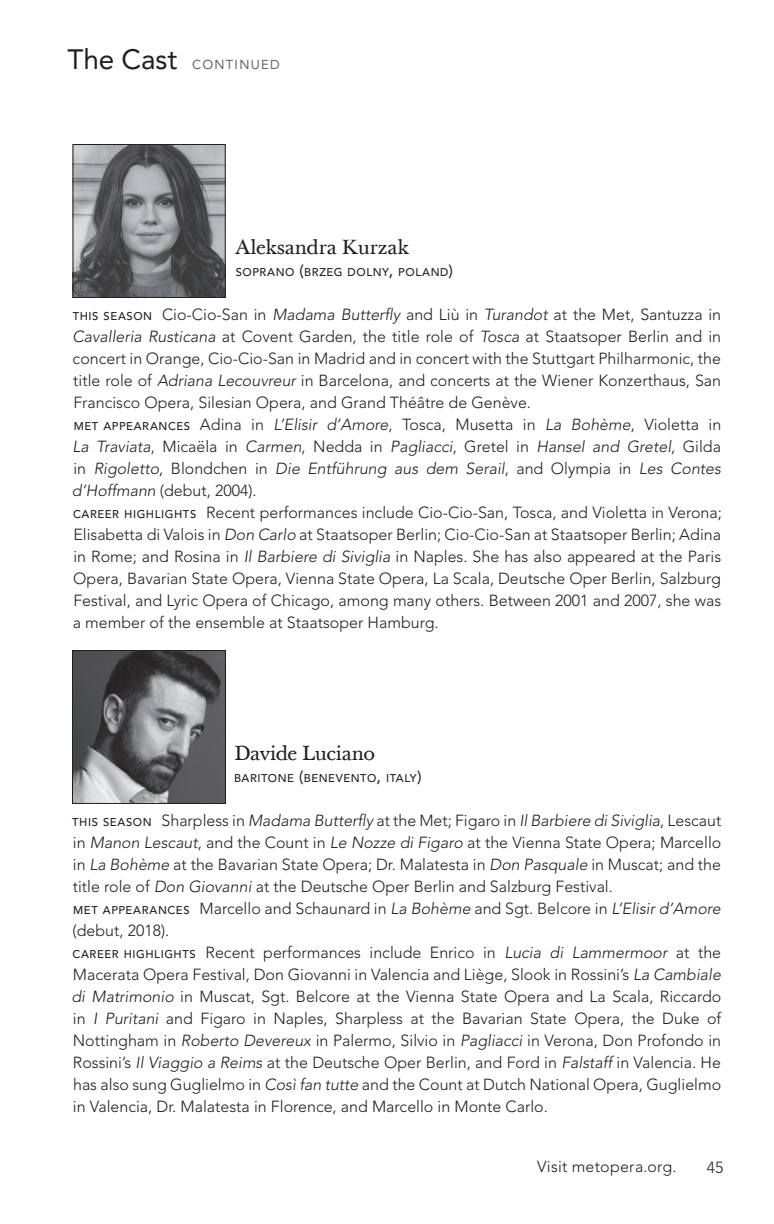
<style>
.page{position:relative;width:774px;height:1224px;background:#fff}
.page>*{position:absolute;margin:0;border:0;box-sizing:border-box;transform-origin:0 0}
.t1{font:20px "Baskerville Ten";letter-spacing:-.015em;color:#231f20}
.t2{font:300 16px/22px "Avenir LT Pro";color:#231f20}
.t3{font:300 16px "Avenir LT Pro";letter-spacing:.02em;color:#231f20}
.t4{font:13px "Avenir LT Pro";letter-spacing:.1em;color:#636366}
.t5{font:500 11.2px "Avenir LT Pro";letter-spacing:.05em;color:#231f20}
.s1{font-size:28px;color:#231f20}
.s2{font-size:16px}
.s3{font-weight:500;font-size:11.2px}
.s4{font-style:italic}
</style>
<div class="page">
<img style="left:74px;top:146px;width:150px;height:150px">
<div style="left:72px;top:144px;width:154px;height:154px;border:1px solid #231f20"></div>
<img style="left:74px;top:652px;width:150px;height:150px">
<div style="left:72px;top:650px;width:154px;height:154px;border:1px solid #231f20"></div>
<p class="t4" style="left:68px;top:57px;width:214px"><span class="s1">The Cast</span> CONTINUED</p>
<p class="t1" style="left:236px;top:235px;width:175px">Aleksandra Kurzak</p>
<p class="t5" style="left:236px;top:265px;width:219px">SOPRANO <span class="s2">(</span>BRZEG DOLNY<span class="s2">,</span> POLAND<span class="s2">)</span></p>
<p class="t2" style="left:72px;top:304px;width:652px"><span class="s3">THIS SEASON</span> Cio-Cio-San in <span class="s4">Madama Butterfly</span> and Liù in <span class="s4">Turandot</span> at the Met, Santuzza in <span class="s4">Cavalleria Rusticana</span> at Covent Garden, the title role of <span class="s4">Tosca</span> at Staatsoper Berlin and in concert in Orange, Cio-Cio-San in Madrid and in concert with the Stuttgart Philharmonic, the title role of <span class="s4">Adriana Lecouvreur</span> in Barcelona, and concerts at the Wiener Konzerthaus, San Francisco Opera, Silesian Opera, and Grand Théâtre de Genève.<br><span class="s3">MET APPEARANCES</span> Adina in <span class="s4">L’Elisir d’Amore</span>, Tosca, Musetta in <span class="s4">La Bohème</span>, Violetta in <span class="s4">La Traviata</span>, Micaëla in <span class="s4">Carmen</span>, Nedda in <span class="s4">Pagliacci</span>, Gretel in <span class="s4">Hansel and Gretel</span>, Gilda in <span class="s4">Rigoletto</span>, Blondchen in <span class="s4">Die Entführung aus dem Serail</span>, and Olympia in <span class="s4">Les Contes d’Hoffmann</span> (debut, 2004).<br><span class="s3">CAREER HIGHLIGHTS</span> Recent performances include Cio-Cio-San, Tosca, and Violetta in Verona; Elisabetta di Valois in <span class="s4">Don Carlo</span> at Staatsoper Berlin; Cio-Cio-San at Staatsoper Berlin; Adina in Rome; and Rosina in <span class="s4">Il Barbiere di Siviglia</span> in Naples. She has also appeared at the Paris Opera, Bavarian State Opera, Vienna State Opera, La Scala, Deutsche Oper Berlin, Salzburg Festival, and Lyric Opera of Chicago, among many others. Between 2001 and 2007, she was a member of the ensemble at Staatsoper Hamburg.</p>
<p class="t1" style="left:234px;top:741px;width:143px">Davide Luciano</p>
<p class="t5" style="left:234px;top:771px;width:189px">BARITONE <span class="s2">(</span>BENEVENTO<span class="s2">,</span> ITALY<span class="s2">)</span></p>
<p class="t2" style="left:71px;top:810px;width:652px"><span class="s3">THIS SEASON</span> Sharpless in <span class="s4">Madama Butterfly</span> at the Met; Figaro in <span class="s4">Il Barbiere di Siviglia</span>, Lescaut in <span class="s4">Manon Lescaut</span>, and the Count in <span class="s4">Le Nozze di Figaro</span> at the Vienna State Opera; Marcello in <span class="s4">La Bohème</span> at the Bavarian State Opera; Dr. Malatesta in <span class="s4">Don Pasquale</span> in Muscat; and the title role of <span class="s4">Don Giovanni</span> at the Deutsche Oper Berlin and Salzburg Festival.<br><span class="s3">MET APPEARANCES</span> Marcello and Schaunard in <span class="s4">La Bohème</span> and Sgt. Belcore in <span class="s4">L’Elisir d’Amore </span>(debut, 2018).<br><span class="s3">CAREER HIGHLIGHTS</span> Recent performances include Enrico in <span class="s4">Lucia di Lammermoor</span> at the Macerata Opera Festival, Don Giovanni in Valencia and Liège, Slook in Rossini’s <span class="s4">La Cambiale di Matrimonio</span> in Muscat, Sgt. Belcore at the Vienna State Opera and La Scala, Riccardo in <span class="s4">I Puritani</span> and Figaro in Naples, Sharpless at the Bavarian State Opera, the Duke of Nottingham in <span class="s4">Roberto Devereux</span> in Palermo, Silvio in <span class="s4">Pagliacci</span> in Verona, Don Profondo in Rossini’s <span class="s4">Il Viaggio a Reims</span> at the Deutsche Oper Berlin, and Ford in <span class="s4">Falstaff</span> in Valencia. He has also sung Guglielmo in <span class="s4">Così fan tutte</span> and the Count at Dutch National Opera, Guglielmo in Valencia, Dr. Malatesta in Florence, and Marcello in Monte Carlo.</p>
<p class="t3" style="left:537px;top:1157px;width:141px">Visit metopera.org.</p>
<p class="t2" style="left:707px;top:1156px;width:18px">45</p>
</div>
